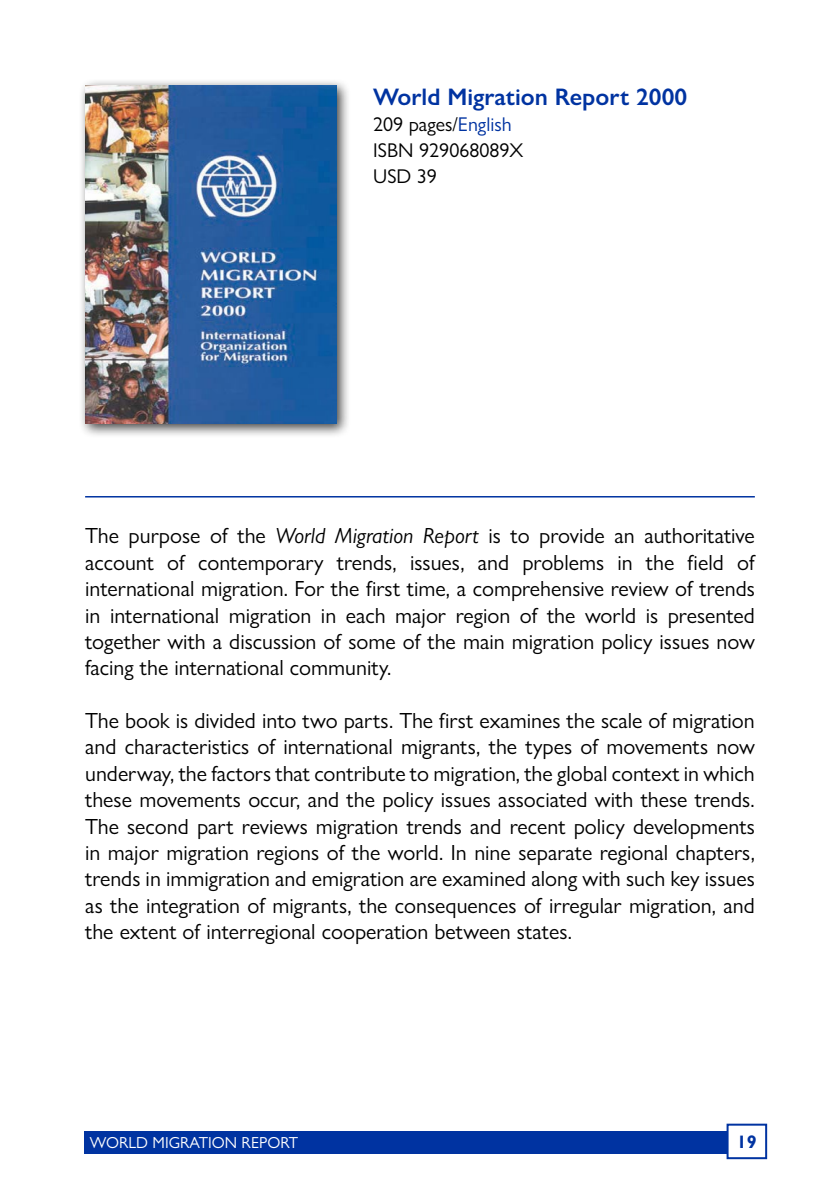
<style>
.page{position:relative;width:840px;height:1191px;background:#fff}
.page>*{position:absolute;margin:0;border:0;box-sizing:border-box;transform-origin:0 0}
.t1{font:600 24px "Gill Sans Nova";color:#0033a1}
.t2{font:22px/26.4px "Gill Sans Nova";color:#000;text-align:justify}
.t3{font:20px/26px "Gill Sans Nova";color:#000}
.t4{font:700 18px "Gill Sans";color:#0033a1}
.t5{font:16px "Gill Sans Nova";color:#fff}
.s1{color:#0033a1}
.s2{font-style:italic}
</style>
<div class="page">
<div style="left:84px;top:1131px;width:671px;height:22px;background:#0033a1"></div>
<div style="left:727px;top:1124px;width:38px;height:34px;background:#fff"></div>
<div style="left:726px;top:1123px;width:40px;height:36px;border:2px solid #0033a1"></div>
<hr style="left:85px;top:496px;width:669px;height:1px;background:#0033a1">
<div style="left:79px;top:78px;width:272px;height:360px;background:#000;opacity:.75"></div>
<img style="left:85px;top:85px;width:251px;height:338px">
<p class="t1" style="left:373px;top:82px;width:315px">World Migration Report 2000</p>
<p class="t3" style="left:373px;top:111px;width:151px">209 pages/<span class="s1">English<br></span>ISBN 929068089X<br>USD 39</p>
<p class="t2" style="left:85px;top:522px;width:671px">The purpose of the <span class="s2">World Migration Report</span> is to provide an authoritative account of contemporary trends, issues, and problems in the field of international migration. For the first time, a comprehensive review of trends in international migration in each major region of the world is presented together with a discussion of some of the main migration policy issues now facing the international community.</p>
<p class="t2" style="left:85px;top:707px;width:671px">The book is divided into two parts. The first examines the scale of migration and characteristics of international migrants, the types of movements now underway, the factors that contribute to migration, the global context in which these movements occur, and the policy issues associated with these trends.<br>The second part reviews migration trends and recent policy developments in major migration regions of the world. In nine separate regional chapters, trends in immigration and emigration are examined along with such key issues as the integration of migrants, the consequences of irregular migration, and the extent of interregional cooperation between states.</p>
<p class="t5" style="left:90px;top:1133px;width:210px">WORLD MIGRATION REPORT</p>
<p class="t4" style="left:736px;top:1130px;width:21px">19</p>
</div>
